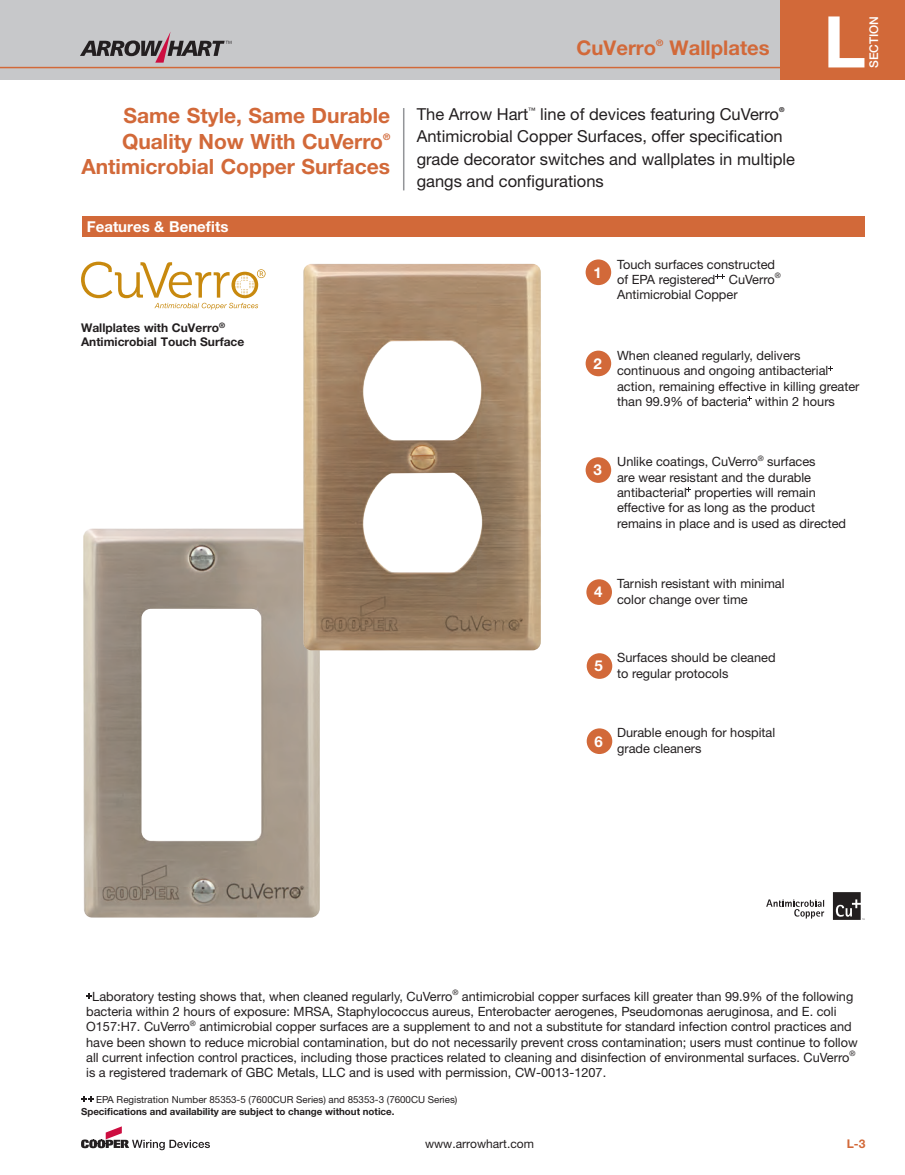
<style>
.page{position:relative;width:905px;height:1175px;background:#fff}
.page>*{position:absolute;margin:0;border:0;box-sizing:border-box;transform-origin:0 0}
.t1{font:700 21px/25.5px "Helvetica Neue LT Pro";color:#d26939}
.t2{font:700 20.25px "Helvetica Neue LT Std";color:#d26939}
.t3{font:16.5px/22.5px "Helvetica Neue LT Pro";color:#231f20}
.t4{font:700 15px "Helvetica Neue LT Std";color:#fff}
.t5{font:12.75px/15.3px "Helvetica Neue LT Std";color:#231f20}
.t6{font:700 12px/13.5px "Helvetica Neue LT Std";color:#231f20}
.t7{font:12px "Helvetica Neue LT Pro";color:#231f20}
.t8{font:500 12px "Helvetica Neue LT Pro";color:#fff}
.t9{font:700 12px "Helvetica Neue LT Pro";color:#d26939}
.t10{font:9.75px "Helvetica Neue LT Std";color:#231f20}
.t11{font:700 9.75px "Helvetica Neue LT Pro";color:#231f20}
.t12{font:700 9px "Helvetica Neue LT Pro";color:#d26939}
.t13{font:700 6.75px "Helvetica Neue LT Pro";color:#231f20}
</style>
<div class="page">
<div style="left:0;top:0;width:904px;height:79px;background:#c7c8ca"></div>
<div style="left:780px;top:0;width:124px;height:79px;background:#d26939"></div>
<hr style="left:0;top:67px;width:780px;height:1px;background:#d26939">
<svg style="left:80px;top:32px;width:151px;height:31px"></svg>
<svg style="left:81px;top:1126px;width:129px;height:24px"></svg>
<svg style="left:828px;top:16px;width:36px;height:51px"></svg>
<img style="left:83px;top:528px;width:237px;height:389px">
<hr style="left:403px;top:108px;width:1px;height:82px;background:#939598">
<img style="left:303px;top:264px;width:238px;height:386px">
<svg style="left:766px;top:899px;width:58px;height:19px"></svg>
<svg style="left:832px;top:892px;width:32px;height:28px"></svg>
<div style="left:82px;top:216px;width:782px;height:21px;background:#d26939"></div>
<svg style="left:81px;top:262px;width:184px;height:48px"></svg>
<svg style="left:715px;top:274px;width:9px;height:5px"></svg>
<div style="left:585px;top:259px;width:26px;height:26px;background:#d26939;border-radius:50%"></div>
<div style="left:585px;top:350px;width:26px;height:26px;background:#d26939;border-radius:50%"></div>
<div style="left:586px;top:579px;width:26px;height:26px;background:#d26939;border-radius:50%"></div>
<div style="left:586px;top:653px;width:26px;height:26px;background:#d26939;border-radius:50%"></div>
<div style="left:586px;top:728px;width:26px;height:26px;background:#d26939;border-radius:50%"></div>
<div style="left:585px;top:457px;width:26px;height:26px;background:#d26939;border-radius:50%"></div>
<svg style="left:86px;top:993px;width:6px;height:6px"></svg>
<svg style="left:81px;top:1096px;width:13px;height:5px"></svg>
<h1 class="t1" style="left:122px;top:102px;width:269px">Same Style, Same Durable<br>Quality Now With CuVerro</h1>
<p class="t12" style="left:383px;top:131px;width:9px">®</p>
<h1 class="t1" style="left:81px;top:153px;width:310px">Antimicrobial Copper Surfaces</h1>
<p class="t4" style="left:87px;top:217px;width:143px">Features &amp; Benefits</p>
<p class="t6" style="left:81px;top:321px;width:165px">Wallplates with CuVerro<sup>®<br></sup>Antimicrobial Touch Surface</p>
<h2 class="t2" style="left:576px;top:36px;width:81px">CuVerro</h2>
<p class="t12" style="left:656px;top:38px;width:9px">®</p>
<h2 class="t2" style="left:669px;top:36px;width:102px">Wallplates</h2>
<p class="t3" style="left:416px;top:102px;width:364px">The Arrow Hart<sup>™</sup> line of devices featuring CuVerro</p>
<p class="t13" style="left:779px;top:105px;width:7px">®</p>
<p class="t3" style="left:416px;top:125px;width:380px">Antimicrobial Copper Surfaces, offer specification grade decorator switches and wallplates in multiple gangs and configurations</p>
<p class="t8" style="left:866px;top:68px;width:54px;rotate:-90deg">SECTION</p>
<p class="t4" style="left:593px;top:263px;width:10px">1</p>
<p class="t5" style="left:617px;top:256px;width:165px">Touch surfaces constructed of EPA registered CuVerro<sup>®<br></sup>Antimicrobial Copper</p>
<p class="t4" style="left:593px;top:354px;width:10px">2</p>
<p class="t5" style="left:617px;top:347px;width:244px">When cleaned regularly, delivers continuous and ongoing antibacterial action, remaining effective in killing greater than 99.9% of bacteria within 2 hours</p>
<p class="t4" style="left:593px;top:461px;width:10px">3</p>
<p class="t5" style="left:617px;top:454px;width:230px">Unlike coatings, CuVerro<sup>®</sup> surfaces<br>are wear resistant and the durable antibacterial properties will remain effective for as long as the product remains in place and is used as directed</p>
<p class="t4" style="left:594px;top:583px;width:10px">4</p>
<p class="t5" style="left:617px;top:576px;width:169px">Tarnish resistant with minimal color change over time</p>
<p class="t4" style="left:594px;top:657px;width:10px">5</p>
<p class="t5" style="left:617px;top:650px;width:160px">Surfaces should be cleaned to regular protocols</p>
<p class="t4" style="left:594px;top:732px;width:10px">6</p>
<p class="t5" style="left:617px;top:725px;width:159px">Durable enough for hospital grade cleaners</p>
<p class="t5" style="left:86px;top:988px;width:773px;text-indent:6px">Laboratory testing shows that, when cleaned regularly, CuVerro<sup>®</sup> antimicrobial copper surfaces kill greater than 99.9% of the following bacteria within 2 hours of exposure: MRSA, Staphylococcus aureus, Enterobacter aerogenes, Pseudomonas aeruginosa, and E. coli O157:H7. CuVerro<sup>®</sup> antimicrobial copper surfaces are a supplement to and not a substitute for standard infection control practices and have been shown to reduce microbial contamination, but do not necessarily prevent cross contamination; users must continue to follow all current infection control practices, including those practices related to cleaning and disinfection of environmental surfaces. CuVerro<sup>® </sup>is a registered trademark of GBC Metals, LLC and is used with permission, CW-0013-1207.</p>
<p class="t10" style="left:96px;top:1093px;width:363px">EPA Registration Number 85353-5 (7600CUR Series) and 85353-3 (7600CU Series)</p>
<p class="t11" style="left:81px;top:1105px;width:315px">Specifications and availability are subject to change without notice.</p>
<p class="t7" style="left:425px;top:1136px;width:110px">www.arrowhart.com</p>
<p class="t9" style="left:846px;top:1136px;width:20px">L-3</p>
</div>
